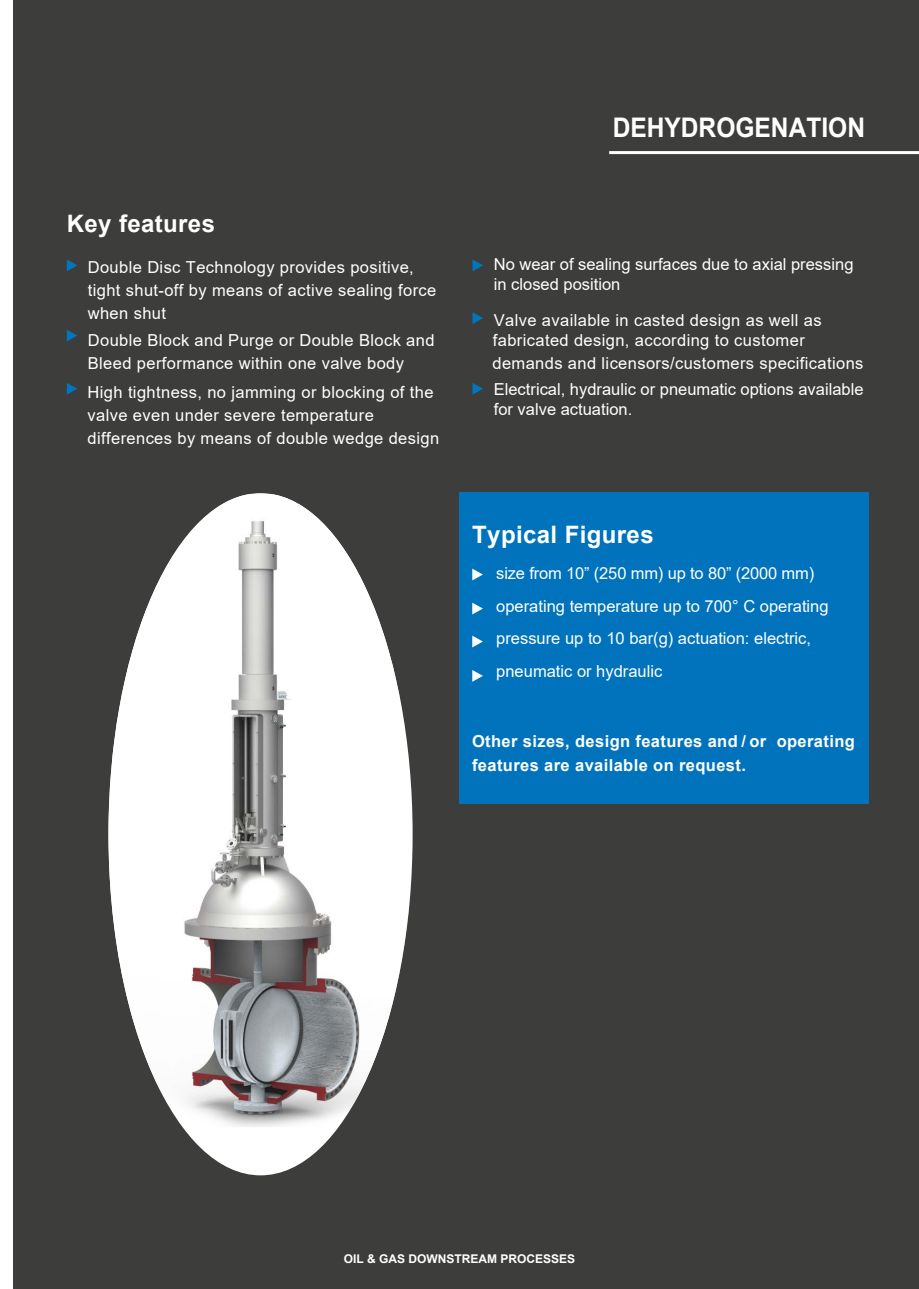
<style>
.page{position:relative;width:919px;height:1289px;background:#fff}
.page>*{position:absolute;margin:0;border:0;box-sizing:border-box;transform-origin:0 0}
.t1{font:700 27px "Arial";color:#fff;scale:.91 1}
.t2{font:700 24px "Arial";letter-spacing:.015em;color:#fff}
.t3{font:16.5px/23.1px "Arial";letter-spacing:.025em;color:#fff}
.t4{font:16.5px/32.7px "Arial";color:#fff}
.t5{font:700 16.5px/23.1px "Arial";letter-spacing:.025em;color:#fff}
.t6{font:700 12px "Arial";color:#fff}
</style>
<div class="page">
<div style="left:14px;top:0;width:904px;height:1288px;background:#3d3d3c"></div>
<div style="left:459px;top:492px;width:409px;height:312px;background:#0073bc"></div>
<hr style="left:609px;top:151px;width:309px;height:3px;background:#fff">
<svg style="left:472px;top:568px;width:11px;height:12px"></svg>
<svg style="left:472px;top:602px;width:11px;height:12px"></svg>
<svg style="left:472px;top:635px;width:11px;height:12px"></svg>
<svg style="left:472px;top:670px;width:11px;height:11px"></svg>
<svg style="left:67px;top:259px;width:10px;height:12px"></svg>
<svg style="left:472px;top:259px;width:11px;height:12px"></svg>
<svg style="left:67px;top:330px;width:10px;height:11px"></svg>
<svg style="left:472px;top:312px;width:11px;height:12px"></svg>
<svg style="left:67px;top:383px;width:10px;height:12px"></svg>
<svg style="left:472px;top:383px;width:11px;height:12px"></svg>
<div style="left:108px;top:493px;width:304px;height:682px;background:#fff;border-radius:50%"></div>
<img style="left:108px;top:494px;width:304px;height:633px">
<p class="t2" style="left:67px;top:207px;width:150px">Key features</p>
<p class="t3" style="left:88px;top:255px;width:350px">Double Disc Technology provides positive, tight shut-off by means of active sealing force when shut</p>
<p class="t3" style="left:88px;top:328px;width:348px">Double Block and Purge or Double Block and<br>Bleed performance within one valve body</p>
<p class="t3" style="left:88px;top:381px;width:353px">High tightness, no jamming or blocking of the valve even under severe temperature differences by means of double wedge design</p>
<p class="t1" style="left:612px;top:109px;width:279px">DEHYDROGENATION</p>
<p class="t4" style="left:493px;top:254px;width:361px;line-height:19.8px">No wear of sealing surfaces due to axial pressing in closed position</p>
<p class="t3" style="left:493px;top:310px;width:330px;line-height:19.8px">Valve available in casted design as well as fabricated design, according to customer</p>
<p class="t3" style="left:492px;top:351px;width:372px">demands and licensors/customers specifications</p>
<p class="t4" style="left:493px;top:379px;width:371px;line-height:19.8px">Electrical, hydraulic or pneumatic options available for valve actuation.</p>
<p class="t2" style="left:472px;top:517px;width:183px">Typical Figures</p>
<p class="t4" style="left:496px;top:556px;width:334px">size from 10” (250 mm) up to 80” (2000 mm) operating temperature up to 700° C operating pressure up to 10 bar(g) actuation: electric, pneumatic or hydraulic</p>
<p class="t5" style="left:472px;top:730px;width:384px">Other sizes, design features and / or operating features are available on request.</p>
<p class="t6" style="left:344px;top:1250px;width:233px">OIL &amp; GAS DOWNSTREAM PROCESSES</p>
</div>
